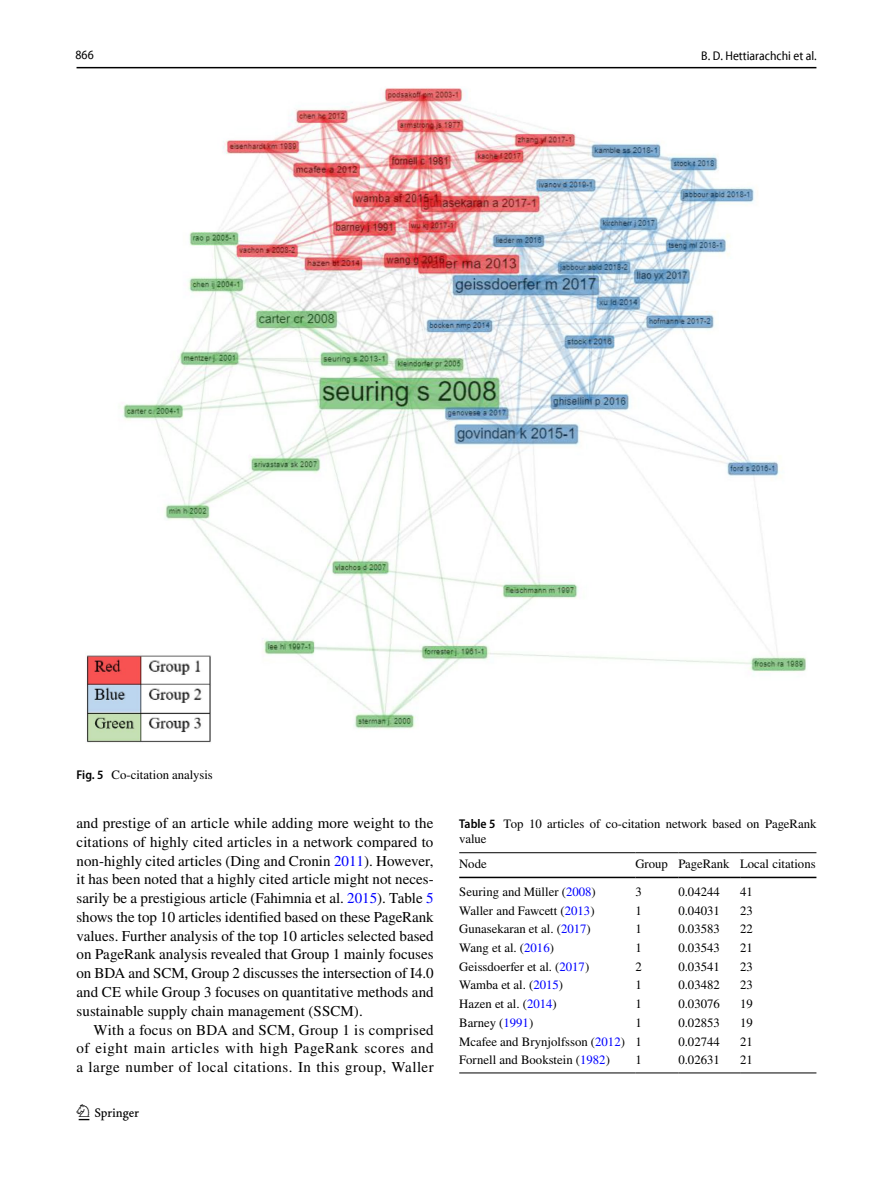
<style>
.page{position:relative;width:893px;height:1187px;background:#fff}
.page>*{position:absolute;margin:0;border:0;box-sizing:border-box;transform-origin:0 0}
.t1{font:22.5px "Springnew Regular 3";color:#000}
.t2{font:15px/18.8px "STIX";letter-spacing:.015em;color:#000;text-align:justify}
.t3{font:12.75px/15px "STIX";color:#000}
.t4{font:semi-condensed 12.75px "Myriad Pro Unic";color:#000}
.t5{font:12.75px "Myriad Pro Unic Semi Condensed 2";color:#000}
.s1{font-family:"Myriad Pro";font-weight:600;font-stretch:semi-condensed}
.s2{color:#00f}
</style>
<div class="page">
<hr style="left:77px;top:67px;width:739px;height:1px;background:#000">
<img style="left:86px;top:88px;width:720px;height:655px">
<hr style="left:459px;top:852px;width:176px;height:1px;background:#000">
<hr style="left:459px;top:876px;width:176px;height:2px;background:#000">
<hr style="left:635px;top:852px;width:43px;height:1px;background:#000">
<hr style="left:635px;top:876px;width:43px;height:2px;background:#000">
<hr style="left:678px;top:852px;width:62px;height:1px;background:#000">
<hr style="left:678px;top:876px;width:62px;height:2px;background:#000">
<hr style="left:740px;top:852px;width:76px;height:1px;background:#000">
<hr style="left:740px;top:876px;width:76px;height:2px;background:#000">
<hr style="left:459px;top:1072px;width:176px;height:1px;background:#000">
<hr style="left:635px;top:1072px;width:43px;height:1px;background:#000">
<hr style="left:678px;top:1072px;width:62px;height:1px;background:#000">
<hr style="left:740px;top:1072px;width:76px;height:1px;background:#000">
<p class="t5" style="left:76px;top:50px;width:20px">866</p>
<p class="t4" style="left:701px;top:51px;width:117px">B. D. Hettiarachchi et al.</p>
<p class="t3" style="left:77px;top:768px;width:138px"><span class="s1">Fig. 5</span> Co-citation analysis</p>
<p class="t2" style="left:77px;top:814px;width:359px">and prestige of an article while adding more weight to the citations of highly cited articles in a network compared to non-highly cited articles (Ding and Cronin <span class="s2">2011</span>). However, it has been noted that a highly cited article might not neces&shy;sarily be a prestigious article (Fahimnia et al. <span class="s2">2015</span>). Table <span class="s2">5 </span>shows the top 10 articles identified based on these PageRank values. Further analysis of the top 10 articles selected based on PageRank analysis revealed that Group 1 mainly focuses on BDA and SCM, Group 2 discusses the intersection of I4.0 and CE while Group 3 focuses on quantitative methods and sustainable supply chain management (SSCM).</p>
<p class="t2" style="left:77px;top:1021px;width:359px;text-indent:17px">With a focus on BDA and SCM, Group 1 is comprised of eight main articles with high PageRank scores and a large number of local citations. In this group, Waller</p>
<h1 class="t1" style="left:79px;top:1104px;width:62px">1 3</h1>
<p class="t3" style="left:459px;top:816px;width:359px"><span class="s1">Table 5</span> Top 10 articles of co-citation network based on PageRank value</p>
<p class="t3" style="left:459px;top:856px;width:29px">Node</p>
<p class="t3" style="left:635px;top:856px;width:182px">Group PageRank Local citations</p>
<p class="t3" style="left:459px;top:884px;width:138px">Seuring and Müller (<span class="s2">2008</span>)</p>
<p class="t3" style="left:635px;top:884px;width:8px">3</p>
<p class="t3" style="left:678px;top:884px;width:43px">0.04244</p>
<p class="t3" style="left:740px;top:884px;width:14px">41</p>
<p class="t3" style="left:459px;top:903px;width:137px">Waller and Fawcett (<span class="s2">2013</span>)</p>
<p class="t3" style="left:635px;top:903px;width:8px">1</p>
<p class="t3" style="left:678px;top:903px;width:43px">0.04031</p>
<p class="t3" style="left:740px;top:903px;width:14px">23</p>
<p class="t3" style="left:459px;top:922px;width:133px">Gunasekaran et al. (<span class="s2">2017</span>)</p>
<p class="t3" style="left:635px;top:922px;width:8px">1</p>
<p class="t3" style="left:678px;top:922px;width:43px">0.03583</p>
<p class="t3" style="left:740px;top:922px;width:14px">22</p>
<p class="t3" style="left:459px;top:941px;width:96px">Wang et al. (<span class="s2">2016</span>)</p>
<p class="t3" style="left:635px;top:941px;width:8px">1</p>
<p class="t3" style="left:678px;top:941px;width:43px">0.03543</p>
<p class="t3" style="left:740px;top:941px;width:14px">21</p>
<p class="t3" style="left:459px;top:959px;width:131px">Geissdoerfer et al. (<span class="s2">2017</span>)</p>
<p class="t3" style="left:635px;top:959px;width:8px">2</p>
<p class="t3" style="left:678px;top:959px;width:43px">0.03541</p>
<p class="t3" style="left:740px;top:959px;width:14px">23</p>
<p class="t3" style="left:459px;top:978px;width:105px">Wamba et al. (<span class="s2">2015</span>)</p>
<p class="t3" style="left:635px;top:978px;width:8px">1</p>
<p class="t3" style="left:678px;top:978px;width:43px">0.03482</p>
<p class="t3" style="left:740px;top:978px;width:14px">23</p>
<p class="t3" style="left:459px;top:997px;width:99px">Hazen et al. (<span class="s2">2014</span>)</p>
<p class="t3" style="left:635px;top:997px;width:8px">1</p>
<p class="t3" style="left:678px;top:997px;width:43px">0.03076</p>
<p class="t3" style="left:740px;top:997px;width:14px">19</p>
<p class="t3" style="left:459px;top:1015px;width:76px">Barney (<span class="s2">1991</span>)</p>
<p class="t3" style="left:635px;top:1015px;width:8px">1</p>
<p class="t3" style="left:678px;top:1015px;width:43px">0.02853</p>
<p class="t3" style="left:740px;top:1015px;width:14px">19</p>
<p class="t3" style="left:459px;top:1034px;width:184px">Mcafee and Brynjolfsson (<span class="s2">2012</span>) 1</p>
<p class="t3" style="left:678px;top:1034px;width:43px">0.02744</p>
<p class="t3" style="left:740px;top:1034px;width:14px">21</p>
<p class="t3" style="left:459px;top:1053px;width:152px">Fornell and Bookstein (<span class="s2">1982</span>)</p>
<p class="t3" style="left:635px;top:1053px;width:8px">1</p>
<p class="t3" style="left:678px;top:1053px;width:43px">0.02631</p>
<p class="t3" style="left:740px;top:1053px;width:14px">21</p>
</div>
